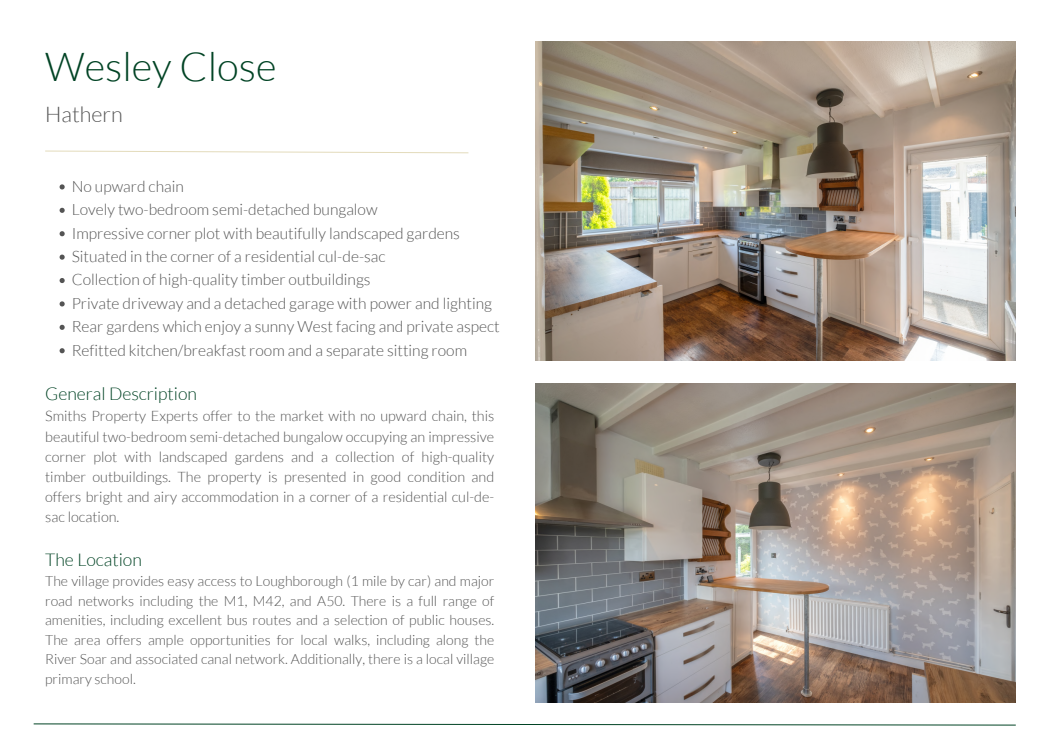
<style>
.page{position:relative;width:1053px;height:744px;background:#fff}
.page>*{position:absolute;margin:0;border:0;box-sizing:border-box;transform-origin:0 0}
.t1{font:300 40px "Lato";color:#004324}
.t2{font:300 21.6px "Lato";color:#545454}
.t3{font:300 17.6px "Lato";color:#004324}
.t4{font:300 15.6px/23.4px "Lato";color:#545454}
.t5{font:300 14.4px/20.1px "Lato";color:#545454;text-align:justify}
.t6{font:300 14px/19.5px "Lato";color:#545454;text-align:justify}
</style>
<div class="page">
<img style="left:535px;top:41px;width:479px;height:320px">
<img style="left:535px;top:383px;width:479px;height:320px">
<svg style="left:45px;top:150px;width:424px;height:3px"></svg>
<svg style="left:33px;top:723px;width:983px;height:3px"></svg>
<svg style="left:60px;top:184px;width:5px;height:5px"></svg>
<svg style="left:60px;top:208px;width:5px;height:5px"></svg>
<svg style="left:60px;top:231px;width:5px;height:5px"></svg>
<svg style="left:60px;top:255px;width:5px;height:5px"></svg>
<svg style="left:60px;top:278px;width:5px;height:5px"></svg>
<svg style="left:60px;top:301px;width:5px;height:5px"></svg>
<svg style="left:60px;top:325px;width:5px;height:5px"></svg>
<svg style="left:60px;top:348px;width:5px;height:5px"></svg>
<h1 class="t1" style="left:45px;top:41px;width:233px">Wesley Close</h1>
<h2 class="t2" style="left:45px;top:101px;width:79px">Hathern</h2>
<p class="t4" style="left:72px;top:174px;width:429px">No upward chain<br>Lovely two-bedroom semi-detached bungalow<br>Impressive corner plot with beautifully landscaped gardens Situated in the corner of a residential cul-de-sac<br>Collection of high-quality timber outbuildings<br>Private driveway and a detached garage with power and lighting Rear gardens which enjoy a sunny West facing and private aspect Refitted kitchen/breakfast room and a separate sitting room</p>
<p class="t3" style="left:45px;top:383px;width:153px">General Description</p>
<p class="t5" style="left:45px;top:406px;width:450px">Smiths Property Experts offer to the market with no upward chain, this beautiful two-bedroom semi-detached bungalow occupying an impressive corner plot with landscaped gardens and a collection of high-quality timber outbuildings. The property is presented in good condition and offers bright and airy accommodation in a corner of a residential cul-de&shy;sac location.</p>
<p class="t3" style="left:45px;top:548px;width:98px">The Location</p>
<p class="t6" style="left:45px;top:571px;width:450px">The village provides easy access to Loughborough (1 mile by car) and major road networks including the M1, M42, and A50. There is a full range of amenities, including excellent bus routes and a selection of public houses.<br>The area offers ample opportunities for local walks, including along the River Soar and associated canal network. Additionally, there is a local village primary school.</p>
</div>
